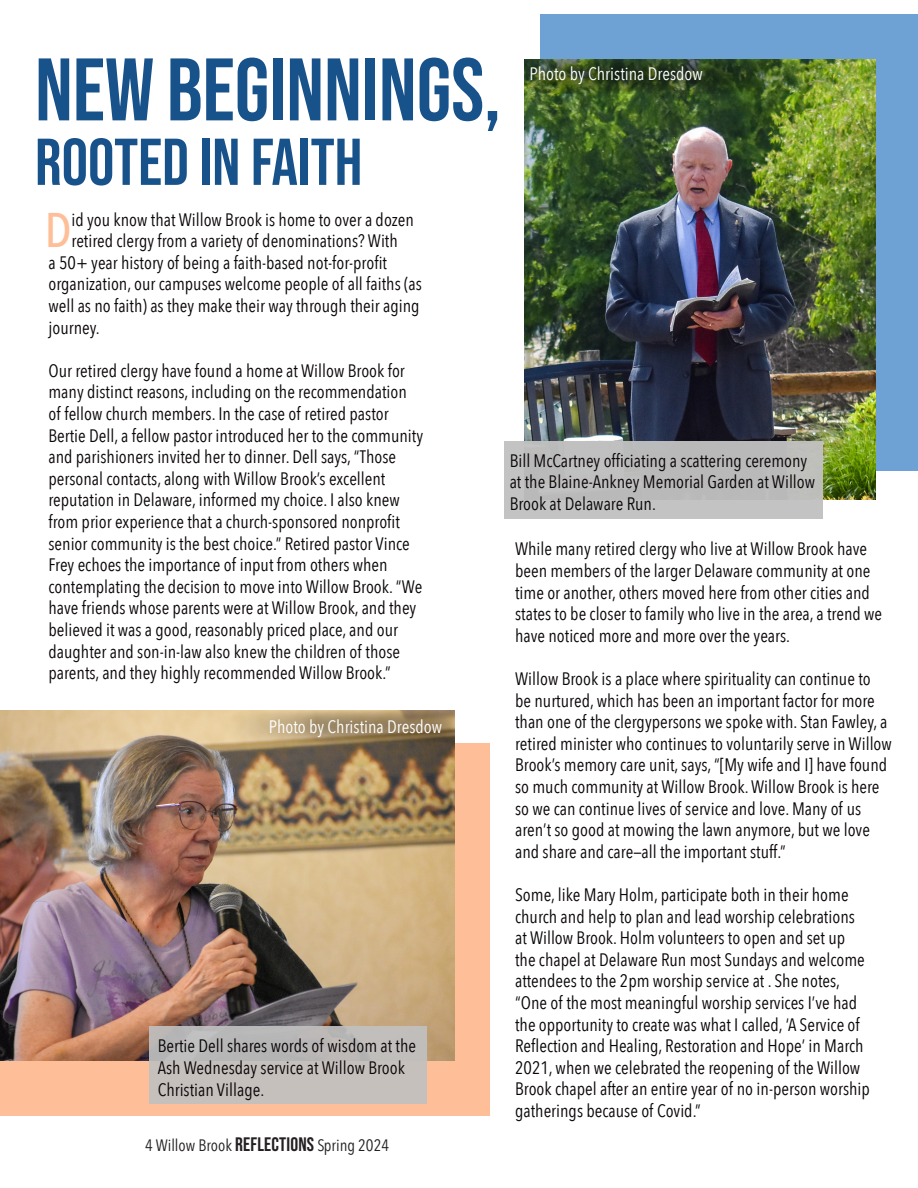
<style>
.page{position:relative;width:918px;height:1188px;background:#fff}
.page>*{position:absolute;margin:0;border:0;box-sizing:border-box;transform-origin:0 0}
.t1{font:88.5px "Bebas Neue";color:#17528b}
.t2{font:66px "Bebas Neue";color:#17528b}
.t3{font:500 48.45px "Avenir Next Condensed";color:#febe98}
.t4{font:18px/21.6px "Avenir Next Condensed";color:#0a0507}
.t5{font:18px "Avenir Next Condensed";color:#fff}
.t6{font:16.5px "Avenir Next Condensed";color:#231f20}
.s1{font-family:"Bebas Neue";font-size:19.5px}
</style>
<div class="page">
<div style="left:0;top:743px;width:489px;height:373px;background:#febe98"></div>
<img style="left:0;top:711px;width:455px;height:350px">
<div style="left:540px;top:15px;width:378px;height:456px;background:#6ea2d4"></div>
<img style="left:525px;top:59px;width:350px;height:441px">
<div style="left:504px;top:441px;width:319px;height:77px;background:#c1c1c1"></div>
<div style="left:149px;top:1027px;width:277px;height:77px;background:linear-gradient(to right,#bfbcbb,#c3bebb)"></div>
<img style="left:525px;top:60px;width:326px;height:34px">
<svg style="left:225px;top:711px;width:230px;height:32px;background:#ac956e"></svg>
<p class="t1" style="left:35px;top:40px;width:467px">NEW BEGINNINGS,</p>
<p class="t2" style="left:35px;top:125px;width:329px">ROOTED IN FAITH</p>
<p class="t3" style="left:45px;top:201px;width:28px">D</p>
<p class="t4" style="left:72px;top:208px;width:344px">id you know that Willow Brook is home to over a dozen</p>
<p class="t4" style="left:72px;top:229px;width:328px">retired clergy from a variety of denominations? With</p>
<p class="t4" style="left:48px;top:251px;width:340px">a 50+ year history of being a faith-based not-for-profit</p>
<p class="t4" style="left:48px;top:273px;width:375px">organization, our campuses welcome people of all faiths (as</p>
<p class="t4" style="left:48px;top:294px;width:373px">well as no faith) as they make their way through their aging</p>
<p class="t4" style="left:48px;top:316px;width:53px">journey.</p>
<p class="t4" style="left:48px;top:359px;width:376px">Our retired clergy have found a home at Willow Brook for many distinct reasons, including on the recommendation of fellow church members. In the case of retired pastor Bertie Dell, a fellow pastor introduced her to the community and parishioners invited her to dinner. Dell says, “Those personal contacts, along with Willow Brook’s excellent reputation in Delaware, informed my choice. I also knew from prior experience that a church-sponsored nonprofit senior community is the best choice.” Retired pastor Vince Frey echoes the importance of input from others when contemplating the decision to move into Willow Brook. “We have friends whose parents were at Willow Brook, and they believed it was a good, reasonably priced place, and our daughter and son-in-law also knew the children of those parents, and they highly recommended Willow Brook.”</p>
<p class="t5" style="left:269px;top:711px;width:175px">Photo by Christina Dresdow</p>
<p class="t4" style="left:158px;top:1034px;width:260px">Bertie Dell shares words of wisdom at the<br>Ash Wednesday service at Willow Brook<br>Christian Village.</p>
<p class="t6" style="left:145px;top:1131px;width:246px">4 Willow Brook <span class="s1">REFLECTIONS</span> Spring 2024</p>
<p class="t5" style="left:529px;top:59px;width:175px">Photo by Christina Dresdow</p>
<p class="t4" style="left:510px;top:449px;width:307px">Bill McCartney officiating a scattering ceremony at the Blaine-Ankney Memorial Garden at Willow<br>Brook at Delaware Run.</p>
<p class="t4" style="left:515px;top:537px;width:369px">While many retired clergy who live at Willow Brook have been members of the larger Delaware community at one time or another, others moved here from other cities and states to be closer to family who live in the area, a trend we have noticed more and more over the years.</p>
<p class="t4" style="left:515px;top:667px;width:378px">Willow Brook is a place where spirituality can continue to<br>be nurtured, which has been an important factor for more than one of the clergypersons we spoke with. Stan Fawley, a retired minister who continues to voluntarily serve in Willow Brook’s memory care unit, says, “[My wife and I] have found so much community at Willow Brook. Willow Brook is here so we can continue lives of service and love. Many of us aren’t so good at mowing the lawn anymore, but we love and share and care—all the important stuff.”</p>
<p class="t4" style="left:515px;top:883px;width:356px">Some, like Mary Holm, participate both in their home church and help to plan and lead worship celebrations at Willow Brook. Holm volunteers to open and set up the chapel at Delaware Run most Sundays and welcome attendees to the 2pm worship service at . She notes, “One of the most meaningful worship services I’ve had the opportunity to create was what I called, ‘A Service of Reflection and Healing, Restoration and Hope’ in March 2021, when we celebrated the reopening of the Willow Brook chapel after an entire year of no in-person worship gatherings because of Covid.”</p>
</div>
